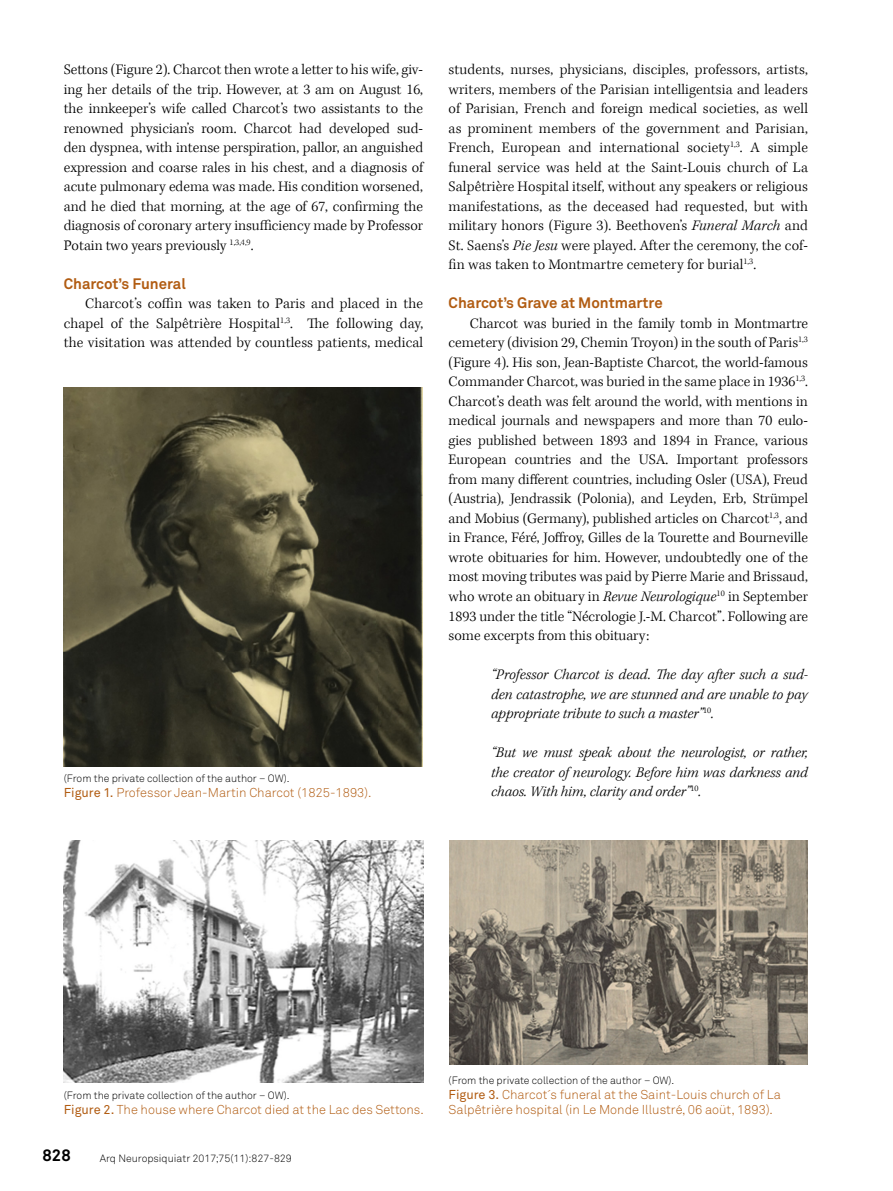
<style>
.page{position:relative;width:893px;height:1191px;background:#fff}
.page>*{position:absolute;margin:0;border:0;box-sizing:border-box;transform-origin:0 0}
.t1{font:700 16.5px "Akkurat Pro";color:#000}
.t2{font:300 15px/19.5px "Kepler Std";letter-spacing:.005em;color:#000;text-align:justify}
.t3{font:italic 300 15px/19.5px "Kepler Std";color:#000;text-align:justify}
.t4{font:700 15px "Akkurat Pro";color:#b15c12}
.t5{font:12.75px/15.3px "Akkurat Light Pro";color:#b15c12}
.t6{font:10.5px "Akkurat Light Pro";color:#000}
.s1{font-family:"Akkurat Pro"}
.s2{font-style:italic}
</style>
<div class="page">
<img style="left:64px;top:388px;width:358px;height:378px">
<img style="left:64px;top:841px;width:359px;height:241px">
<img style="left:450px;top:841px;width:358px;height:223px">
<p class="t2" style="left:64px;top:60px;width:361px">Settons (Figure 2). Charcot then wrote a letter to his wife, giv&shy;ing her details of the trip. However, at 3 am on August 16, the innkeeper’s wife called Charcot’s two assistants to the renowned physician’s room. Charcot had developed sud&shy;den dyspnea, with intense perspiration, pallor, an anguished expression and coarse rales in his chest, and a diagnosis of acute pulmonary edema was made. His condition worsened, and he died that morning, at the age of 67, confirming the diagnosis of coronary artery insufficiency made by Professor Potain two years previously <sup>1,3,4,9</sup>.</p>
<p class="t4" style="left:64px;top:274px;width:124px">Charcot’s Funeral</p>
<p class="t2" style="left:64px;top:294px;width:361px;text-indent:21px">Charcot’s coffin was taken to Paris and placed in the chapel of the Salpêtrière Hospital<sup>1,3</sup>. The following day, the visitation was attended by countless patients, medical</p>
<p class="t6" style="left:64px;top:772px;width:227px">(From the private collection of the author – OW).</p>
<p class="t5" style="left:64px;top:785px;width:309px"><span class="s1">Figure 1.</span> Professor Jean-Martin Charcot (1825-1893).</p>
<p class="t2" style="left:449px;top:60px;width:361px">students, nurses, physicians, disciples, professors, artists, writers, members of the Parisian intelligentsia and leaders of Parisian, French and foreign medical societies, as well as prominent members of the government and Parisian, French, European and international society<sup>1,3</sup>. A simple funeral service was held at the Saint-Louis church of La Salpêtrière Hospital itself, without any speakers or religious manifestations, as the deceased had requested, but with military honors (Figure 3). Beethoven’s <span class="s2">Funeral March</span> and St. Saens’s <span class="s2">Pie Jesu</span> were played. After the ceremony, the cof&shy;fin was taken to Montmartre cemetery for burial<sup>1,3</sup>.</p>
<p class="t4" style="left:449px;top:294px;width:216px">Charcot’s Grave at Montmartre</p>
<p class="t2" style="left:449px;top:314px;width:361px;text-indent:21px">Charcot was buried in the family tomb in Montmartre cemetery (division 29, Chemin Troyon) in the south of Paris<sup>1,3 </sup>(Figure 4). His son, Jean-Baptiste Charcot, the world-famous Commander Charcot, was buried in the same place in 1936<sup>1,3</sup>.<br>Charcot’s death was felt around the world, with mentions in medical journals and newspapers and more than 70 eulo&shy;gies published between 1893 and 1894 in France, various European countries and the USA. Important professors from many different countries, including Osler (USA), Freud (Austria), Jendrassik (Polonia), and Leyden, Erb, Strümpel and Mobius (Germany), published articles on Charcot<sup>1,3</sup>, and in France, Féré, Joffroy, Gilles de la Tourette and Bourneville wrote obituaries for him. However, undoubtedly one of the most moving tributes was paid by Pierre Marie and Brissaud, who wrote an obituary in <span class="s2">Revue Neurologique</span><sup>10</sup> in September 1893 under the title “Nécrologie J.-M. Charcot”. Following are some excerpts from this obituary:</p>
<p class="t3" style="left:491px;top:665px;width:318px">“Professor Charcot is dead. The day after such a sud&shy;den catastrophe, we are stunned and are unable to pay appropriate tribute to such a master”<sup>10</sup>.</p>
<p class="t3" style="left:491px;top:743px;width:318px">“But we must speak about the neurologist, or rather, the creator of neurology. Before him was darkness and chaos. With him, clarity and order”<sup>10</sup>.</p>
<p class="t6" style="left:64px;top:1089px;width:227px">(From the private collection of the author – OW).</p>
<p class="t5" style="left:64px;top:1102px;width:361px"><span class="s1">Figure 2.</span> The house where Charcot died at the Lac des Settons.</p>
<p class="t1" style="left:43px;top:1145px;width:30px">828</p>
<p class="t6" style="left:100px;top:1151px;width:194px">Arq Neuropsiquiatr 2017;75(11):827-829</p>
<p class="t6" style="left:449px;top:1074px;width:227px">(From the private collection of the author – OW).</p>
<p class="t5" style="left:449px;top:1087px;width:334px"><span class="s1">Figure 3.</span> Charcot´s funeral at the Saint-Louis church of La<br>Salpêtrière hospital (in Le Monde Illustré, 06 aoüt, 1893).</p>
</div>
